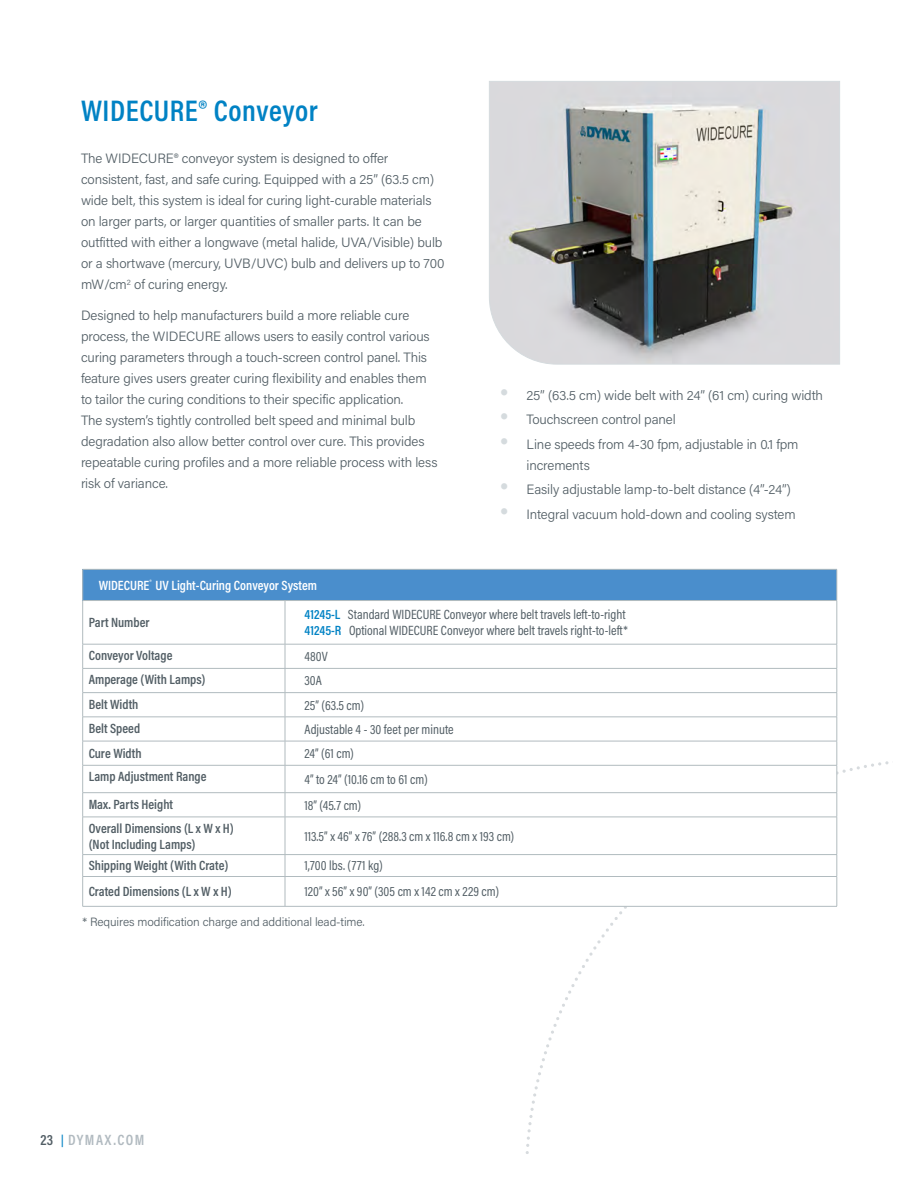
<style>
.page{position:relative;width:918px;height:1188px;background:#fff}
.page>*{position:absolute;margin:0;border:0;box-sizing:border-box;transform-origin:0 0}
.t1{font:600 30px "Acumin Pro Cond";letter-spacing:.02em;color:#0082c4}
.t2{font:600 15px "Acumin Pro Cond";letter-spacing:.1em;color:#b1bac0}
.t3{font:300 13.5px/21px "Acumin Pro";letter-spacing:-.01em;color:#525e65}
.t4{font:13.5px/15.8px "Acumin Pro Cond";color:#525e65}
.t5{font:600 13.5px/15.8px "Acumin Pro Cond";color:#525e65}
.t6{font:600 13.5px "Acumin Pro Cond";color:#fff}
.t7{font:300 12px "Acumin Pro";letter-spacing:-.01em;color:#525e65}
.s1{font-weight:600;color:#0082c4}
.s2{color:#525e65}
.s3{font-size:12px;color:#0082c4}
</style>
<div class="page">
<div style="left:83px;top:569px;width:754px;height:32px;background:#4a8ecc"></div>
<svg style="left:83px;top:601px;width:754px;height:305px"></svg>
<hr style="left:82px;top:569px;width:203px;height:1px;background:#b1bbbf">
<hr style="left:82px;top:570px;width:1px;height:30px;background:#b1bbbf">
<hr style="left:285px;top:569px;width:552px;height:1px;background:#b1bbbf">
<hr style="left:837px;top:570px;width:1px;height:30px;background:#b1bbbf">
<hr style="left:82px;top:600px;width:203px;height:1px;background:#b1bbbf">
<hr style="left:82px;top:601px;width:1px;height:43px;background:#b1bbbf">
<hr style="left:285px;top:600px;width:552px;height:1px;background:#b1bbbf">
<hr style="left:285px;top:601px;width:1px;height:43px;background:#b1bbbf">
<hr style="left:837px;top:601px;width:1px;height:43px;background:#b1bbbf">
<hr style="left:82px;top:644px;width:203px;height:1px;background:#b1bbbf">
<hr style="left:285px;top:644px;width:552px;height:1px;background:#b1bbbf">
<hr style="left:82px;top:668px;width:203px;height:1px;background:#b1bbbf">
<hr style="left:285px;top:668px;width:552px;height:1px;background:#b1bbbf">
<hr style="left:82px;top:692px;width:203px;height:1px;background:#b1bbbf">
<hr style="left:285px;top:692px;width:552px;height:1px;background:#b1bbbf">
<hr style="left:82px;top:717px;width:203px;height:1px;background:#b1bbbf">
<hr style="left:285px;top:717px;width:552px;height:1px;background:#b1bbbf">
<hr style="left:82px;top:741px;width:203px;height:1px;background:#b1bbbf">
<hr style="left:285px;top:741px;width:552px;height:1px;background:#b1bbbf">
<hr style="left:82px;top:765px;width:203px;height:1px;background:#b1bbbf">
<hr style="left:285px;top:765px;width:552px;height:1px;background:#b1bbbf">
<hr style="left:82px;top:792px;width:203px;height:1px;background:#b1bbbf">
<svg style="left:82px;top:644px;width:1px;height:173px"></svg>
<hr style="left:285px;top:792px;width:552px;height:1px;background:#b1bbbf">
<svg style="left:285px;top:644px;width:1px;height:173px"></svg>
<hr style="left:82px;top:817px;width:203px;height:1px;background:#b1bbbf">
<hr style="left:82px;top:817px;width:1px;height:37px;background:#b1bbbf">
<hr style="left:285px;top:817px;width:552px;height:1px;background:#b1bbbf">
<hr style="left:285px;top:817px;width:1px;height:37px;background:#b1bbbf">
<hr style="left:82px;top:854px;width:203px;height:1px;background:#b1bbbf">
<hr style="left:285px;top:854px;width:552px;height:1px;background:#b1bbbf">
<hr style="left:82px;top:876px;width:203px;height:1px;background:#b1bbbf">
<svg style="left:82px;top:855px;width:1px;height:51px"></svg>
<hr style="left:285px;top:876px;width:552px;height:1px;background:#b1bbbf">
<svg style="left:285px;top:855px;width:1px;height:51px"></svg>
<svg style="left:526px;top:644px;width:363px;height:510px"></svg>
<hr style="left:82px;top:906px;width:203px;height:1px;background:#b1bbbf">
<hr style="left:285px;top:906px;width:552px;height:1px;background:#b1bbbf">
<svg style="left:489px;top:81px;width:351px;height:284px"></svg>
<h1 class="t1" style="left:81px;top:91px;width:239px">WIDECURE® Conveyor</h1>
<p class="t3" style="left:81px;top:148px;width:365px">The WIDECURE® conveyor system is designed to offer consistent, fast, and safe curing. Equipped with a 25” (63.5 cm) wide belt, this system is ideal for curing light-curable materials on larger parts, or larger quantities of smaller parts. It can be outfitted with either a longwave (metal halide, UVA/Visible) bulb or a shortwave (mercury, UVB/UVC) bulb and delivers up to 700 mW/cm<sup>2</sup> of curing energy.</p>
<p class="t3" style="left:81px;top:305px;width:358px">Designed to help manufacturers build a more reliable cure process, the WIDECURE allows users to easily control various curing parameters through a touch-screen control panel. This feature gives users greater curing flexibility and enables them to tailor the curing conditions to their specific application.<br>The system’s tightly controlled belt speed and minimal bulb degradation also allow better control over cure. This provides repeatable curing profiles and a more reliable process with less risk of variance.</p>
<p class="t3" style="left:526px;top:382px;width:298px;line-height:24.5px">25” (63.5 cm) wide belt with 24” (61 cm) curing width<br>Touchscreen control panel<br>Line speeds from 4-30 fpm, adjustable in 0.1 fpm</p>
<p class="t3" style="left:526px;top:452px;width:271px;line-height:24.5px">increments<br>Easily adjustable lamp-to-belt distance (4”-24”)<br>Integral vacuum hold-down and cooling system</p>
<p class="t6" style="left:99px;top:576px;width:220px">WIDECURE<sup>®</sup> UV Light-Curing Conveyor System</p>
<p class="t5" style="left:89px;top:614px;width:62px">Part Number</p>
<p class="t4" style="left:305px;top:607px;width:325px"><span class="s1">41245-L</span> Standard WIDECURE Conveyor where belt travels left-to-right<br><span class="s1">41245-R</span> Optional WIDECURE Conveyor where belt travels right-to-left*</p>
<p class="t5" style="left:89px;top:647px;width:85px">Conveyor Voltage</p>
<p class="t4" style="left:305px;top:648px;width:25px">480V</p>
<p class="t5" style="left:89px;top:671px;width:118px">Amperage (With Lamps)</p>
<p class="t4" style="left:305px;top:673px;width:19px">30A</p>
<p class="t5" style="left:89px;top:696px;width:51px">Belt Width</p>
<p class="t4" style="left:305px;top:697px;width:61px">25” (63.5 cm)</p>
<p class="t5" style="left:89px;top:720px;width:53px">Belt Speed</p>
<p class="t4" style="left:305px;top:721px;width:151px">Adjustable 4 - 30 feet per minute</p>
<p class="t5" style="left:89px;top:745px;width:54px">Cure Width</p>
<p class="t4" style="left:305px;top:745px;width:51px">24” (61 cm)</p>
<p class="t5" style="left:89px;top:768px;width:119px">Lamp Adjustment Range</p>
<p class="t4" style="left:305px;top:771px;width:125px">4” to 24” (10.16 cm to 61 cm)</p>
<p class="t5" style="left:89px;top:796px;width:86px">Max. Parts Height</p>
<p class="t4" style="left:305px;top:797px;width:58px">18” (45.7 cm)</p>
<p class="t5" style="left:89px;top:820px;width:147px">Overall Dimensions (L x W x H) (Not Including Lamps)</p>
<p class="t4" style="left:305px;top:828px;width:211px">113.5” x 46” x 76” (288.3 cm x 116.8 cm x 193 cm)</p>
<p class="t5" style="left:89px;top:858px;width:141px">Shipping Weight (With Crate)</p>
<p class="t4" style="left:305px;top:858px;width:80px">1,700 lbs. (771 kg)</p>
<p class="t5" style="left:89px;top:884px;width:145px">Crated Dimensions (L x W x H)</p>
<p class="t4" style="left:305px;top:884px;width:196px">120” x 56” x 90” (305 cm x 142 cm x 229 cm)</p>
<p class="t7" style="left:82px;top:914px;width:284px">* Requires modification charge and additional lead-time.</p>
<p class="t2" style="left:40px;top:1130px;width:105px"><span class="s2">23</span> <span class="s3">|</span> DYMAX.COM</p>
</div>
